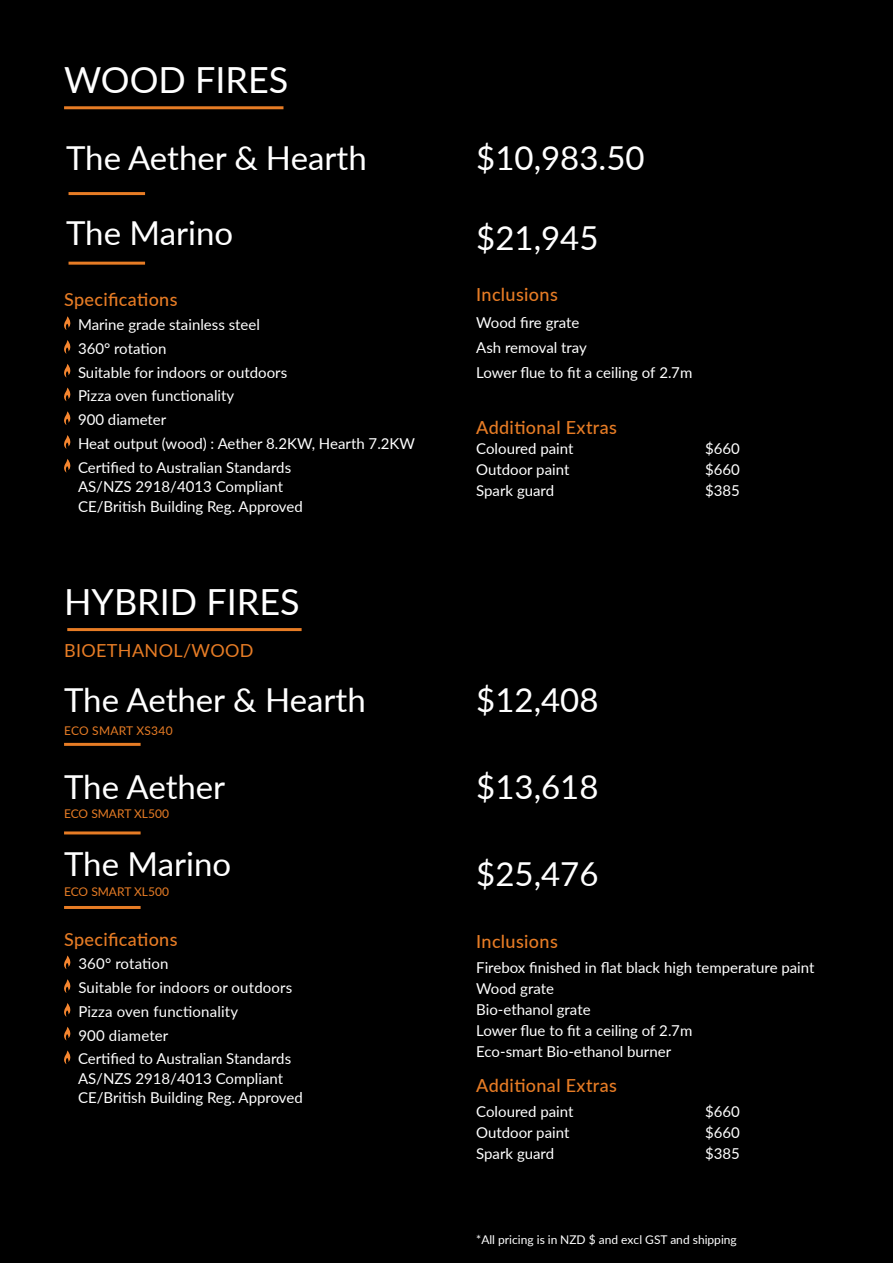
<style>
.page{position:relative;width:893px;height:1263px;background:#000}
.page>*{position:absolute;margin:0;border:0;box-sizing:border-box;transform-origin:0 0}
.t1{font:36px "Lato";color:#fff}
.t2{font:33px "Lato";color:#fff}
.t3{font:500 18px "Lato";letter-spacing:.02em;color:#e77c25}
.t4{font:18px "Lato";letter-spacing:.02em;color:#e77c25}
.t5{font:15px/23.7px "Lato";color:#fff}
.t6{font:12px "Lato";color:#fff}
.t7{font:12px "Lato";color:#e77c25}
.t8{font:12px "Lato";letter-spacing:.02em;color:#e77c25}
</style>
<div class="page">
<hr style="left:64px;top:106px;width:219px;height:3px;background:#e77c25">
<hr style="left:69px;top:192px;width:76px;height:3px;background:#e77c25">
<hr style="left:69px;top:262px;width:76px;height:3px;background:#e77c25">
<svg style="left:64px;top:316px;width:6px;height:14px"></svg>
<svg style="left:64px;top:340px;width:6px;height:14px"></svg>
<svg style="left:64px;top:364px;width:6px;height:14px"></svg>
<svg style="left:64px;top:387px;width:6px;height:14px"></svg>
<svg style="left:64px;top:411px;width:6px;height:14px"></svg>
<svg style="left:64px;top:435px;width:6px;height:14px"></svg>
<svg style="left:64px;top:459px;width:6px;height:14px"></svg>
<hr style="left:67px;top:628px;width:235px;height:3px;background:#e77c25">
<hr style="left:64px;top:743px;width:77px;height:3px;background:#e77c25">
<hr style="left:64px;top:831px;width:77px;height:3px;background:#e77c25">
<hr style="left:64px;top:906px;width:77px;height:3px;background:#e77c25">
<svg style="left:64px;top:955px;width:6px;height:14px"></svg>
<svg style="left:64px;top:979px;width:6px;height:14px"></svg>
<svg style="left:64px;top:1003px;width:6px;height:14px"></svg>
<svg style="left:64px;top:1027px;width:6px;height:13px"></svg>
<svg style="left:64px;top:1050px;width:6px;height:14px"></svg>
<h1 class="t1" style="left:64px;top:54px;width:226px">WOOD FIRES</h1>
<h2 class="t2" style="left:66px;top:134px;width:302px">The Aether &amp; Hearth</h2>
<h2 class="t2" style="left:66px;top:210px;width:169px">The Marino</h2>
<p class="t3" style="left:64px;top:287px;width:115px">Specifications</p>
<p class="t5" style="left:78px;top:312px;width:339px">Marine grade stainless steel<br>360° rotation<br>Suitable for indoors or outdoors<br>Pizza oven functionality<br>900 diameter<br>Heat output (wood) : Aether 8.2KW, Hearth 7.2KW<br>Certified to Australian Standards</p>
<p class="t5" style="left:78px;top:476px;width:226px;line-height:19.5px">AS/NZS 2918/4013 Compliant<br>CE/British Building Reg. Approved</p>
<h1 class="t1" style="left:64px;top:577px;width:237px">HYBRID FIRES</h1>
<p class="t4" style="left:64px;top:638px;width:191px">BIOETHANOL/WOOD</p>
<h2 class="t2" style="left:64px;top:676px;width:303px">The Aether &amp; Hearth</h2>
<p class="t8" style="left:64px;top:722px;width:110px">ECO SMART XS340</p>
<h2 class="t2" style="left:64px;top:763px;width:163px">The Aether</h2>
<p class="t7" style="left:64px;top:805px;width:106px">ECO SMART XL500</p>
<h2 class="t2" style="left:64px;top:840px;width:169px">The Marino</h2>
<p class="t7" style="left:64px;top:882px;width:106px">ECO SMART XL500</p>
<p class="t3" style="left:64px;top:926px;width:115px">Specifications</p>
<p class="t5" style="left:78px;top:951px;width:216px">360° rotation<br>Suitable for indoors or outdoors<br>Pizza oven functionality<br>900 diameter<br>Certified to Australian Standards</p>
<p class="t5" style="left:78px;top:1068px;width:226px;line-height:19.5px">AS/NZS 2918/4013 Compliant<br>CE/British Building Reg. Approved</p>
<h2 class="t2" style="left:476px;top:134px;width:170px">$10,983.50</h2>
<h2 class="t2" style="left:476px;top:214px;width:124px">$21,945</h2>
<p class="t3" style="left:476px;top:282px;width:83px">Inclusions</p>
<p class="t5" style="left:476px;top:309px;width:218px;line-height:25.2px">Wood fire grate<br>Ash removal tray<br>Lower flue to fit a ceiling of 2.7m</p>
<p class="t3" style="left:476px;top:414px;width:142px">Additional Extras</p>
<p class="t5" style="left:476px;top:436px;width:99px">Coloured paint</p>
<p class="t5" style="left:705px;top:436px;width:36px">$660</p>
<p class="t5" style="left:476px;top:457px;width:95px">Outdoor paint</p>
<p class="t5" style="left:705px;top:457px;width:36px">$660</p>
<p class="t5" style="left:476px;top:478px;width:79px">Spark guard</p>
<p class="t5" style="left:705px;top:478px;width:36px">$385</p>
<h2 class="t2" style="left:476px;top:676px;width:124px">$12,408</h2>
<h2 class="t2" style="left:476px;top:763px;width:124px">$13,618</h2>
<h2 class="t2" style="left:476px;top:851px;width:124px">$25,476</h2>
<p class="t3" style="left:476px;top:928px;width:83px">Inclusions</p>
<p class="t5" style="left:476px;top:956px;width:340px;line-height:21px">Firebox finished in flat black high temperature paint<br>Wood grate<br>Bio-ethanol grate<br>Lower flue to fit a ceiling of 2.7m<br>Eco-smart Bio-ethanol burner</p>
<p class="t3" style="left:476px;top:1072px;width:142px">Additional Extras</p>
<p class="t5" style="left:476px;top:1099px;width:99px">Coloured paint</p>
<p class="t5" style="left:705px;top:1099px;width:36px">$660</p>
<p class="t5" style="left:476px;top:1120px;width:95px">Outdoor paint</p>
<p class="t5" style="left:705px;top:1120px;width:36px">$660</p>
<p class="t5" style="left:476px;top:1141px;width:79px">Spark guard</p>
<p class="t5" style="left:705px;top:1141px;width:36px">$385</p>
<p class="t6" style="left:476px;top:1231px;width:262px">*All pricing is in NZD $ and excl GST and shipping</p>
</div>
